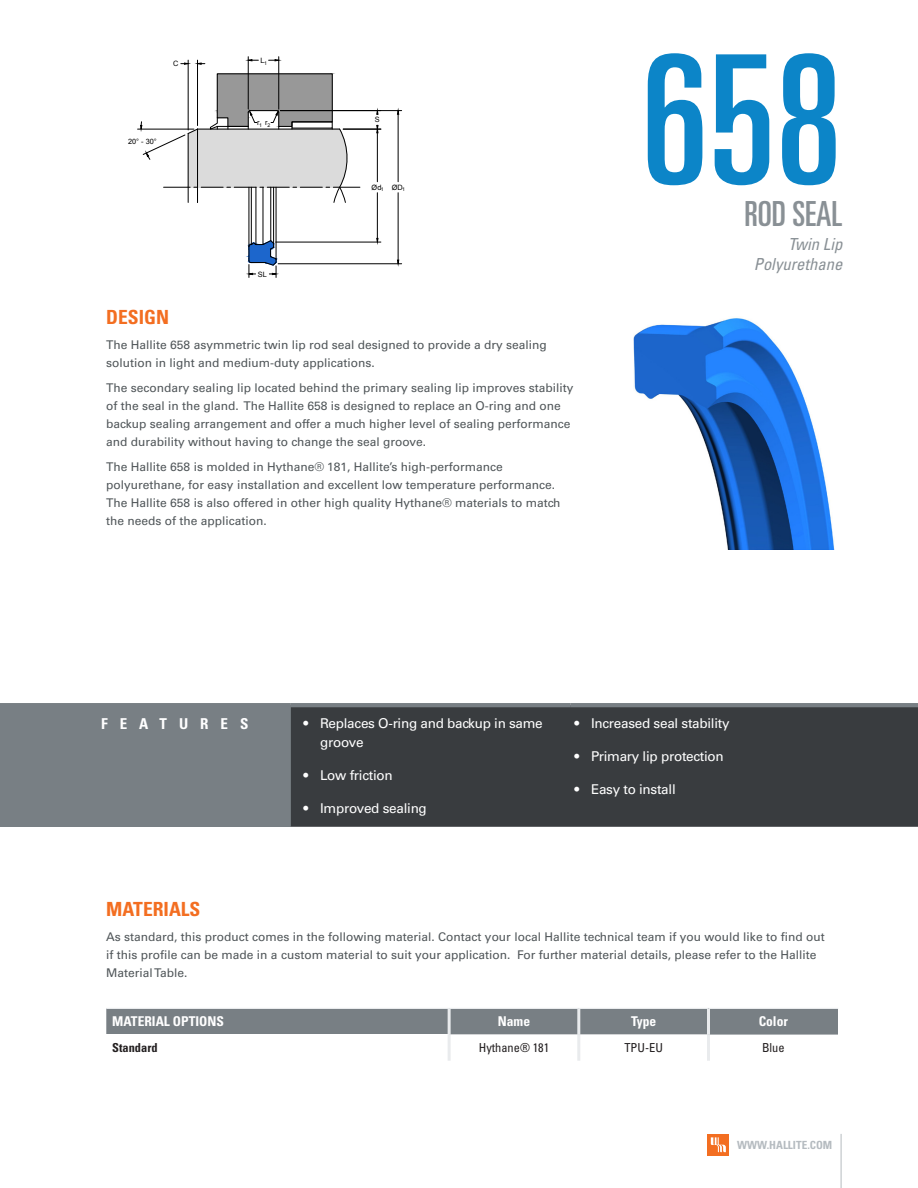
<style>
.page{position:relative;width:918px;height:1188px;background:#fff}
.page>*{position:absolute;margin:0;border:0;box-sizing:border-box;transform-origin:0 0}
.t1{font:ultra-condensed 179.85px "Univers LT Std";color:#0c85c8}
.t2{font:ultra-condensed 34.65px "Univers LT Std";color:#899095}
.t3{font:700 condensed 19.5px "Univers LT Std";color:#f36e21}
.t4{font:italic condensed 16.65px/20px "Univers LT Std";color:#899095;text-align:right}
.t5{font:700 condensed 15px "Univers LT Std";letter-spacing:.8em;color:#fff}
.t6{font:13.5px/19.5px "Univers LT Std";letter-spacing:-.02em;color:#fff}
.t7{font:700 condensed 13.5px "Univers LT Std";color:#fff}
.t8{font:condensed 12.3px "Univers LT Std";color:#231f20}
.t9{font:700 condensed 12.3px "Univers LT Std";color:#231f20}
.t10{font:12px/18px "Univers LT Std";color:#505659}
.t11{font:700 condensed 11.25px "Univers LT Std";color:#b5bbc0}
.t12{font:7.35px "Arial";color:#000}
</style>
<div class="page">
<img style="left:634px;top:318px;width:201px;height:232px">
<div style="left:0;top:705px;width:291px;height:122px;background:#787f84"></div>
<div style="left:291px;top:707px;width:627px;height:120px;background:#393c3f"></div>
<hr style="left:0;top:703px;width:291px;height:4px;background:#787f84">
<hr style="left:291px;top:703px;width:279px;height:4px;background:#787f84">
<hr style="left:570px;top:703px;width:348px;height:4px;background:#787f84">
<img style="left:180px;top:61px;width:186px;height:213px">
<hr style="left:280px;top:110px;width:122px;height:1px;background:#000">
<hr style="left:278px;top:264px;width:124px;height:1px;background:#000">
<hr style="left:398px;top:114px;width:1px;height:68px;background:#000">
<hr style="left:398px;top:193px;width:1px;height:67px;background:#000">
<svg style="left:397px;top:259px;width:2px;height:6px"></svg>
<hr style="left:276px;top:242px;width:105px;height:1px;background:#000">
<hr style="left:377px;top:133px;width:1px;height:49px;background:#000">
<hr style="left:377px;top:193px;width:1px;height:45px;background:#000">
<svg style="left:376px;top:238px;width:3px;height:5px"></svg>
<hr style="left:343px;top:129px;width:38px;height:1px;background:#000">
<svg style="left:376px;top:125px;width:3px;height:9px"></svg>
<svg style="left:376px;top:111px;width:3px;height:4px"></svg>
<hr style="left:248px;top:57px;width:1px;height:52px;background:#000">
<hr style="left:278px;top:57px;width:1px;height:52px;background:#000">
<svg style="left:247px;top:59px;width:11px;height:3px"></svg>
<svg style="left:269px;top:59px;width:10px;height:3px"></svg>
<hr style="left:197px;top:60px;width:1px;height:66px;background:#000">
<hr style="left:188px;top:60px;width:1px;height:70px;background:#000">
<svg style="left:198px;top:62px;width:7px;height:3px"></svg>
<svg style="left:181px;top:62px;width:8px;height:3px"></svg>
<hr style="left:138px;top:129px;width:56px;height:1px;background:#000">
<hr style="left:249px;top:187px;width:1px;height:59px;background:#000">
<svg style="left:140px;top:73px;width:220px;height:130px"></svg>
<svg style="left:248px;top:240px;width:29px;height:37px"></svg>
<hr style="left:251px;top:187px;width:1px;height:58px;background:#000">
<hr style="left:256px;top:187px;width:1px;height:58px;background:#000">
<hr style="left:263px;top:187px;width:1px;height:57px;background:#000">
<hr style="left:271px;top:187px;width:1px;height:54px;background:#000">
<hr style="left:273px;top:187px;width:1px;height:56px;background:#000">
<hr style="left:276px;top:187px;width:1px;height:72px;background:#000">
<hr style="left:841px;top:1134px;width:1px;height:54px;background:#b5bbc0">
<div style="left:707px;top:1134px;width:22px;height:22px;background:#f36e21"></div>
<svg style="left:711px;top:1137px;width:15px;height:15px"></svg>
<div style="left:106px;top:1009px;width:732px;height:26px;background:#787f84"></div>
<hr style="left:709px;top:1008px;width:129px;height:1px;background:#e9ebed">
<hr style="left:448px;top:1009px;width:3px;height:26px;background:#e9ebed">
<hr style="left:448px;top:1035px;width:3px;height:26px;background:#e9ebed">
<hr style="left:707px;top:1009px;width:3px;height:26px;background:#e9ebed">
<hr style="left:106px;top:1008px;width:343px;height:1px;background:#e9ebed">
<hr style="left:449px;top:1008px;width:130px;height:1px;background:#e9ebed">
<hr style="left:579px;top:1008px;width:130px;height:1px;background:#e9ebed">
<hr style="left:577px;top:1009px;width:3px;height:26px;background:#e9ebed">
<hr style="left:577px;top:1035px;width:3px;height:26px;background:#e9ebed">
<hr style="left:707px;top:1035px;width:3px;height:26px;background:#e9ebed">
<p class="t12" style="left:173px;top:59px;width:7px">C</p>
<p class="t12" style="left:260px;top:55px;width:8px">L<sub>1</sub></p>
<p class="t12" style="left:128px;top:137px;width:30px">20° - 30°</p>
<p class="t12" style="left:257px;top:118px;width:15px">r<sub>1</sub> r<sub>2</sub></p>
<p class="t12" style="left:258px;top:269px;width:10px">SL</p>
<p class="t12" style="left:375px;top:115px;width:6px">S</p>
<p class="t12" style="left:372px;top:182px;width:35px">Ød<sub>1</sub> ØD<sub>1</sub></p>
<h3 class="t3" style="left:106px;top:305px;width:64px">DESIGN</h3>
<p class="t10" style="left:106px;top:336px;width:442px">The Hallite 658 asymmetric twin lip rod seal designed to provide a dry sealing solution in light and medium-duty applications.</p>
<p class="t10" style="left:106px;top:379px;width:469px">The secondary sealing lip located behind the primary sealing lip improves stability of the seal in the gland. The Hallite 658 is designed to replace an O-ring and one backup sealing arrangement and offer a much higher level of sealing performance and durability without having to change the seal groove.</p>
<p class="t10" style="left:106px;top:457px;width:456px">The Hallite 658 is molded in Hythane® 181, Hallite’s high-performance polyurethane, for easy installation and excellent low temperature performance.<br>The Hallite 658 is also offered in other high quality Hythane® materials to match the needs of the application.</p>
<h1 class="t1" style="left:642px;top:18px;width:202px">658</h1>
<h2 class="t2" style="left:744px;top:194px;width:99px">ROD SEAL</h2>
<h3 class="t4" style="left:754px;top:234px;width:90px">Twin Lip<br>Polyurethane</h3>
<p class="t5" style="left:101px;top:714px;width:149px">FEATURES</p>
<p class="t6" style="left:320px;top:713px;width:224px;text-indent:-16px">• Replaces O-ring and backup in same groove</p>
<p class="t6" style="left:304px;top:766px;width:91px">• Low friction</p>
<p class="t6" style="left:304px;top:799px;width:125px">• Improved sealing</p>
<p class="t6" style="left:575px;top:713px;width:157px">• Increased seal stability</p>
<p class="t6" style="left:575px;top:746px;width:151px">• Primary lip protection</p>
<p class="t6" style="left:575px;top:779px;width:103px">• Easy to install</p>
<h3 class="t3" style="left:106px;top:897px;width:96px">MATERIALS</h3>
<p class="t10" style="left:106px;top:928px;width:720px">As standard, this product comes in the following material. Contact your local Hallite technical team if you would like to find out if this profile can be made in a custom material to suit your application. For further material details, please refer to the Hallite<br>Material Table.</p>
<p class="t7" style="left:112px;top:1013px;width:113px">MATERIAL OPTIONS</p>
<p class="t7" style="left:498px;top:1013px;width:34px">Name</p>
<p class="t7" style="left:631px;top:1013px;width:27px">Type</p>
<p class="t7" style="left:759px;top:1013px;width:31px">Color</p>
<p class="t9" style="left:112px;top:1040px;width:47px">Standard</p>
<p class="t8" style="left:479px;top:1040px;width:72px">Hythane® 181</p>
<p class="t8" style="left:624px;top:1040px;width:40px">TPU-EU</p>
<p class="t8" style="left:762px;top:1040px;width:24px">Blue</p>
<p class="t11" style="left:737px;top:1138px;width:97px">WWW.HALLITE.COM</p>
</div>
